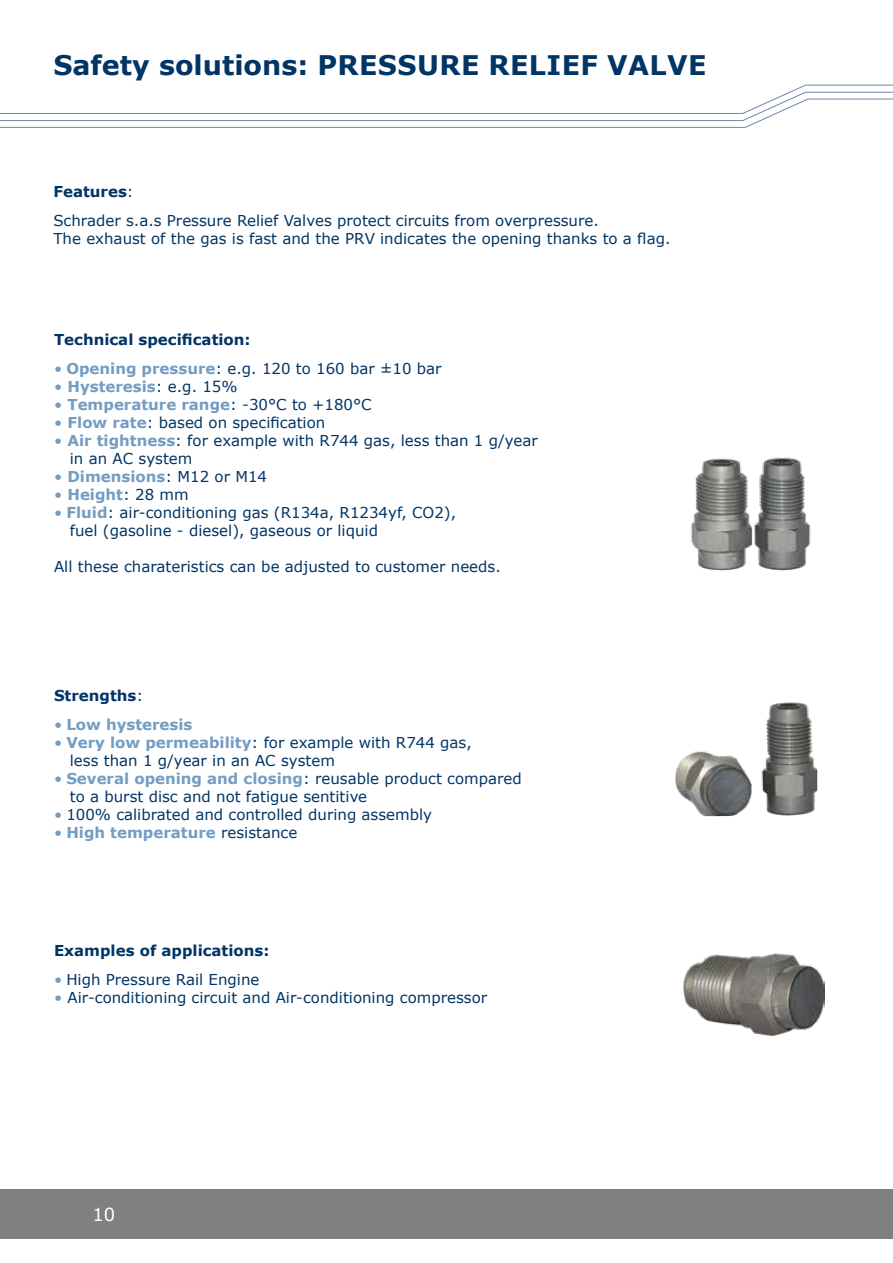
<style>
.page{position:relative;width:893px;height:1263px;background:#fff}
.page>*{position:absolute;margin:0;border:0;box-sizing:border-box;transform-origin:0 0}
.t1{font:700 27px "Verdana";letter-spacing:.015em;color:#003565}
.t2{font:18px "Verdana";color:#fff}
.t3{font:15px/18px "Verdana";color:#003565}
.t4{font:700 15px "Verdana";color:#739dc3}
.t5{font:700 15px "Verdana";color:#003565}
.s1{font-weight:700}
.s2{color:#739dc3}
.s3{font-weight:700;color:#739dc3}
.s4{font-weight:400}
.s5{font-weight:400;color:#003565}
</style>
<div class="page">
<svg style="left:0;top:85px;width:893px;height:43px"></svg>
<div style="left:0;top:1189px;width:893px;height:49px;background:#808080"></div>
<img style="left:683px;top:953px;width:141px;height:82px">
<img style="left:671px;top:434px;width:162px;height:162px;border-radius:81px">
<img style="left:675px;top:702px;width:142px;height:114px">
<h1 class="t1" style="left:53px;top:46px;width:655px">Safety solutions: PRESSURE RELIEF VALVE</h1>
<p class="t3" style="left:53px;top:177px;width:547px;line-height:28.8px"><span class="s1">Features</span>:<br>Schrader s.a.s Pressure Relief Valves protect circuits from overpressure.</p>
<p class="t3" style="left:53px;top:229px;width:619px">The exhaust of the gas is fast and the PRV indicates the opening thanks to a flag.</p>
<p class="t5" style="left:54px;top:329px;width:198px">Technical specification:</p>
<p class="t3" style="left:54px;top:359px;width:389px"><span class="s2">•</span> <span class="s3">Opening pressure</span>: e.g. 120 to 160 bar ±10 bar</p>
<p class="t4" style="left:54px;top:375px;width:185px"><span class="s4">•</span> Hysteresis<span class="s5">: e.g. 15%</span></p>
<p class="t4" style="left:54px;top:393px;width:319px"><span class="s4">•</span> Temperature range<span class="s5">: -30°C to +180°C</span></p>
<p class="t3" style="left:54px;top:413px;width:273px"><span class="s2">•</span> <span class="s3">Flow rate</span>: based on specification</p>
<p class="t3" style="left:70px;top:431px;width:470px;text-indent:-16px"><span class="s2">•</span> <span class="s3">Air tightness</span>: for example with R744 gas, less than 1 g/year in an AC system</p>
<p class="t4" style="left:54px;top:465px;width:215px"><span class="s4">•</span> Dimensions<span class="s5">: M12 or M14</span></p>
<p class="t4" style="left:54px;top:483px;width:136px"><span class="s4">•</span> Height<span class="s5">: 28 mm</span></p>
<p class="t3" style="left:70px;top:503px;width:388px;text-indent:-16px"><span class="s2">•</span> <span class="s3">Fluid</span>: air-conditioning gas (R134a, R1234yf, CO2), fuel (gasoline - diesel), gaseous or liquid</p>
<p class="t3" style="left:54px;top:557px;width:448px">All these charateristics can be adjusted to customer needs.</p>
<p class="t5" style="left:54px;top:685px;width:91px">Strengths<span class="s4">:</span></p>
<p class="t4" style="left:54px;top:713px;width:140px"><span class="s4">•</span> Low hysteresis</p>
<p class="t3" style="left:70px;top:733px;width:404px;text-indent:-16px"><span class="s2">•</span> <span class="s3">Very low permeability</span>: for example with R744 gas, less than 1 g/year in an AC system</p>
<p class="t3" style="left:70px;top:769px;width:453px;text-indent:-16px"><span class="s2">•</span> <span class="s3">Several opening and closing</span>: reusable product compared to a burst disc and not fatigue sentitive</p>
<p class="t3" style="left:54px;top:805px;width:380px"><span class="s2">•</span> 100% calibrated and controlled during assembly</p>
<p class="t4" style="left:54px;top:821px;width:245px"><span class="s4">•</span> High temperature <span class="s5">resistance</span></p>
<p class="t5" style="left:54px;top:940px;width:217px">Examples of applications:</p>
<p class="t3" style="left:54px;top:970px;width:207px"><span class="s2">•</span> High Pressure Rail Engine</p>
<p class="t3" style="left:54px;top:988px;width:435px"><span class="s2">•</span> Air-conditioning circuit and Air-conditioning compressor</p>
<p class="t2" style="left:93px;top:1202px;width:24px">10</p>
</div>
